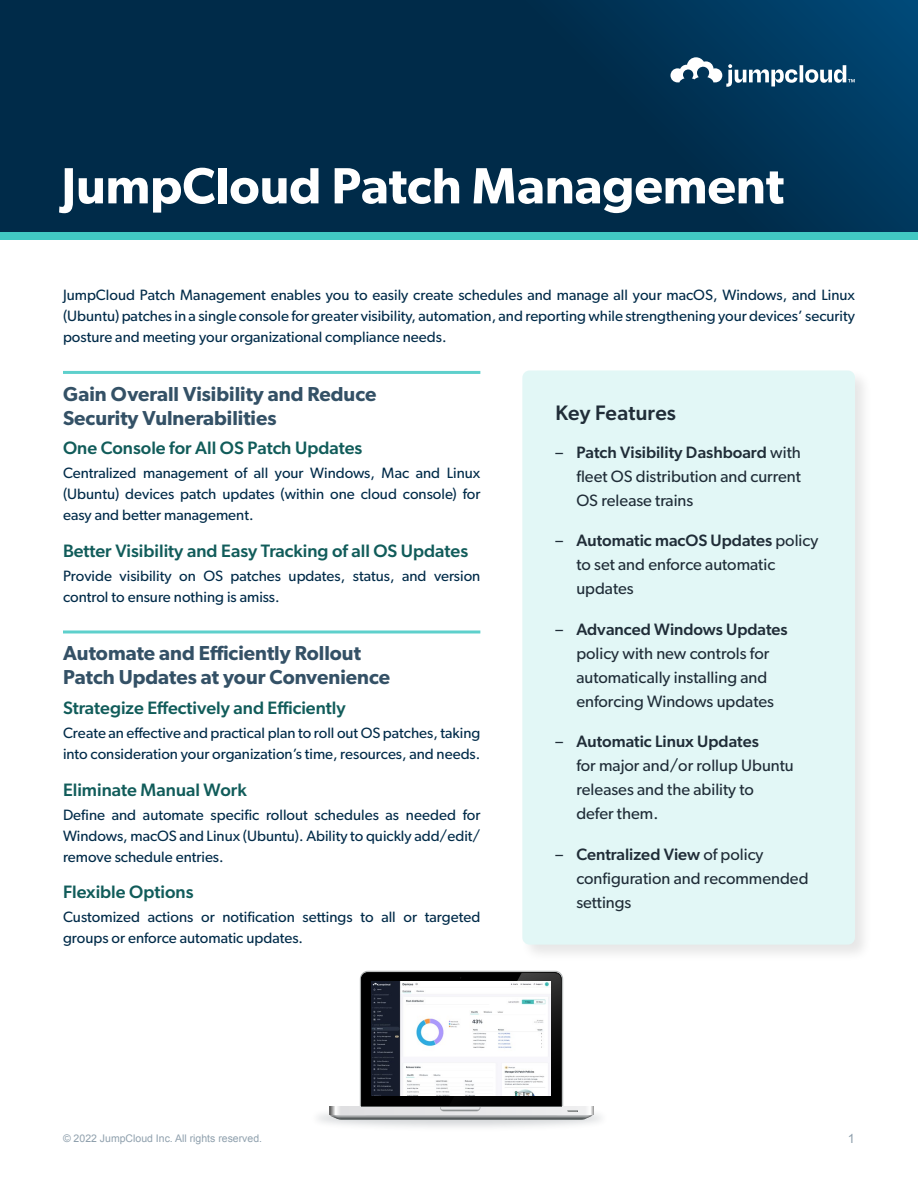
<style>
.page{position:relative;width:918px;height:1188px;background:#fff}
.page>*{position:absolute;margin:0;border:0;box-sizing:border-box;transform-origin:0 0}
.t1{font:600 51px "Gibson";color:#fff}
.t2{font:500 21px "Gibson";letter-spacing:.01em;color:#202d38}
.t3{font:600 20.25px/24px "Gibson";color:#345166}
.t4{font:500 18px "Gibson";color:#115c5a}
.t5{font:16.5px/24px "Gibson";color:#202d38}
.t6{font:15px/21px "Gibson";color:#002b49;text-align:justify}
.t7{font:12.75px "Arial";color:#8fa0ad}
.t8{font:10.5px "Arial";color:#8fa0ad}
.s1{font-weight:500}
</style>
<div class="page">
<svg style="left:0;top:0;width:918px;height:232px;background:#002e4e"></svg>
<svg style="left:670px;top:57px;width:185px;height:30px"></svg>
<div style="left:0;top:232px;width:918px;height:7px;background:#41c8c3"></div>
<hr style="left:63px;top:371px;width:417px;height:3px;background:#5ed0cc">
<hr style="left:63px;top:630px;width:417px;height:3px;background:#5ed0cc">
<div style="left:520px;top:368px;width:353px;height:594px;background:#f4f4f4"></div>
<div style="left:522px;top:370px;width:333px;height:575px;background:#e2f7f6;border-radius:7px"></div>
<img style="left:318px;top:1106px;width:283px;height:21px">
<svg style="left:330px;top:973px;width:263px;height:147px"></svg>
<hr style="left:361px;top:1106px;width:200px;height:1px;background:#595c5c">
<img style="left:371px;top:982px;width:180px;height:114px">
<h1 class="t1" style="left:62px;top:155px;width:724px">JumpCloud Patch Management</h1>
<p class="t6" style="left:63px;top:285px;width:793px">JumpCloud Patch Management enables you to easily create schedules and manage all your macOS, Windows, and Linux (Ubuntu) patches in a single console for greater visibility, automation, and reporting while strengthening your devices’ security posture and meeting your organizational compliance needs.</p>
<h3 class="t3" style="left:63px;top:381px;width:315px">Gain Overall Visibility and Reduce<br>Security Vulnerabilities</h3>
<p class="t4" style="left:63px;top:437px;width:301px">One Console for All OS Patch Updates</p>
<p class="t6" style="left:63px;top:462px;width:419px">Centralized management of all your Windows, Mac and Linux (Ubuntu) devices patch updates (within one cloud console) for easy and better management.</p>
<p class="t4" style="left:63px;top:540px;width:407px">Better Visibility and Easy Tracking of all OS Updates</p>
<p class="t6" style="left:63px;top:565px;width:419px">Provide visibility on OS patches updates, status, and version control to ensure nothing is amiss.</p>
<h3 class="t3" style="left:63px;top:641px;width:329px">Automate and Efficiently Rollout<br>Patch Updates at your Convenience</h3>
<p class="t4" style="left:63px;top:697px;width:284px">Strategize Effectively and Efficiently</p>
<p class="t6" style="left:63px;top:722px;width:419px">Create an effective and practical plan to roll out OS patches, taking into consideration your organization’s time, resources, and needs.</p>
<p class="t4" style="left:63px;top:779px;width:185px">Eliminate Manual Work</p>
<p class="t6" style="left:63px;top:804px;width:419px">Define and automate specific rollout schedules as needed for Windows, macOS and Linux (Ubuntu). Ability to quickly add/edit/ remove schedule entries.</p>
<p class="t4" style="left:63px;top:881px;width:132px">Flexible Options</p>
<p class="t6" style="left:63px;top:906px;width:419px">Customized actions or notification settings to all or targeted groups or enforce automatic updates.</p>
<h2 class="t2" style="left:555px;top:400px;width:122px">Key Features</h2>
<p class="t5" style="left:576px;top:440px;width:226px;text-align:justify;text-indent:-21px">– <span class="s1">Patch Visibility Dashboard</span> with fleet OS distribution and current OS release trains</p>
<p class="t5" style="left:576px;top:528px;width:243px;text-indent:-21px">– <span class="s1">Automatic macOS Updates</span> policy to set and enforce automatic updates</p>
<p class="t5" style="left:555px;top:617px;width:234px;text-align:center">– <span class="s1">Advanced Windows Updates </span>policy with new controls for automatically installing and enforcing Windows updates</p>
<p class="t5" style="left:576px;top:729px;width:219px;text-indent:-21px">– <span class="s1">Automatic Linux Updates<br></span>for major and/or rollup Ubuntu releases and the ability to defer them.</p>
<p class="t5" style="left:576px;top:842px;width:234px;text-indent:-21px">– <span class="s1">Centralized View</span> of policy configuration and recommended settings</p>
<p class="t8" style="left:63px;top:1131px;width:201px">© 2022 JumpCloud Inc. All rights reserved.</p>
<p class="t7" style="left:848px;top:1130px;width:9px">1</p>
</div>
